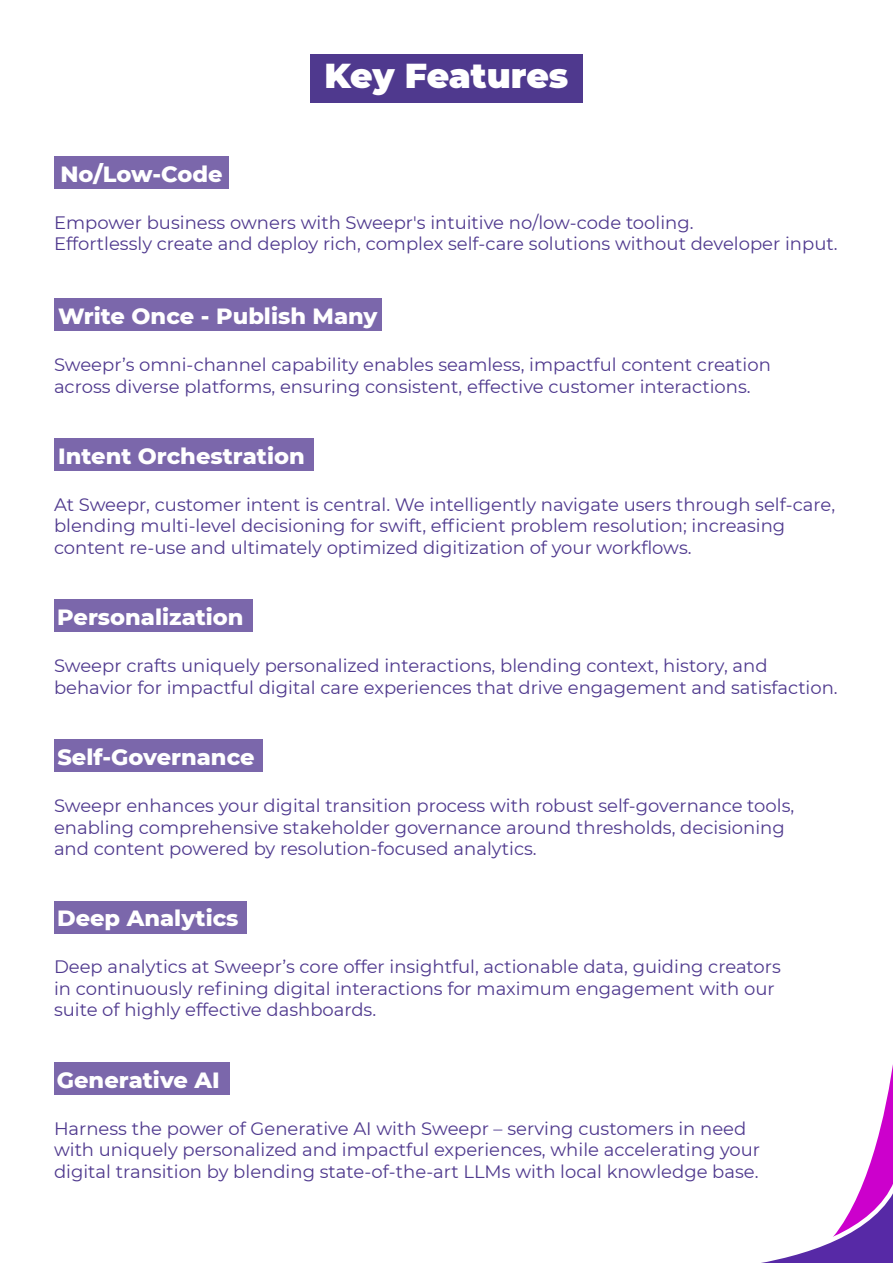
<style>
.page{position:relative;width:893px;height:1263px;background:#fff}
.page>*{position:absolute;margin:0;border:0;box-sizing:border-box;transform-origin:0 0}
.t1{font:900 34.5px "Montserrat";letter-spacing:-.005em;color:#fff}
.t2{font:800 22.5px "Montserrat";color:#fff}
.t3{font:18px/21.6px "Montserrat";color:#4f398e}
</style>
<div class="page">
<div style="left:310px;top:54px;width:273px;height:48px;background:#4f398e"></div>
<svg style="left:761px;top:1064px;width:132px;height:199px"></svg>
<div style="left:54px;top:156px;width:175px;height:32px;background:#7b67ab"></div>
<div style="left:54px;top:299px;width:328px;height:32px;background:#7b67ab"></div>
<div style="left:54px;top:438px;width:259px;height:33px;background:#7b67ab"></div>
<div style="left:54px;top:739px;width:208px;height:33px;background:#7b67ab"></div>
<div style="left:54px;top:901px;width:193px;height:32px;background:#7b67ab"></div>
<div style="left:54px;top:1062px;width:176px;height:32px;background:#7b67ab"></div>
<div style="left:54px;top:600px;width:198px;height:32px;background:#7b67ab"></div>
<h1 class="t1" style="left:324px;top:50px;width:245px">Key Features</h1>
<p class="t2" style="left:60px;top:158px;width:164px">No/Low-Code</p>
<p class="t3" style="left:54px;top:211px;width:785px">Empower business owners with Sweepr's intuitive no/low-code tooling.<br>Effortlessly create and deploy rich, complex self-care solutions without developer input.</p>
<p class="t2" style="left:58px;top:300px;width:321px">Write Once - Publish Many</p>
<p class="t3" style="left:54px;top:353px;width:718px">Sweepr’s omni-channel capability enables seamless, impactful content creation across diverse platforms, ensuring consistent, effective customer interactions.</p>
<p class="t2" style="left:58px;top:439px;width:248px">Intent Orchestration</p>
<p class="t3" style="left:54px;top:493px;width:783px">At Sweepr, customer intent is central. We intelligently navigate users through self-care, blending multi-level decisioning for swift, efficient problem resolution; increasing content re-use and ultimately optimized digitization of your workflows.</p>
<p class="t2" style="left:57px;top:601px;width:188px">Personalization</p>
<p class="t3" style="left:54px;top:654px;width:785px">Sweepr crafts uniquely personalized interactions, blending context, history, and behavior for impactful digital care experiences that drive engagement and satisfaction.</p>
<p class="t2" style="left:57px;top:740px;width:199px">Self-Governance</p>
<p class="t3" style="left:54px;top:794px;width:742px">Sweepr enhances your digital transition process with robust self-governance tools, enabling comprehensive stakeholder governance around thresholds, decisioning and content powered by resolution-focused analytics.</p>
<p class="t2" style="left:57px;top:902px;width:183px">Deep Analytics</p>
<p class="t3" style="left:54px;top:955px;width:728px">Deep analytics at Sweepr’s core offer insightful, actionable data, guiding creators in continuously refining digital interactions for maximum engagement with our suite of highly effective dashboards.</p>
<p class="t2" style="left:57px;top:1063px;width:165px">Generative AI</p>
<p class="t3" style="left:54px;top:1117px;width:708px">Harness the power of Generative AI with Sweepr – serving customers in need with uniquely personalized and impactful experiences, while accelerating your digital transition by blending state-of-the-art LLMs with local knowledge base.</p>
</div>
